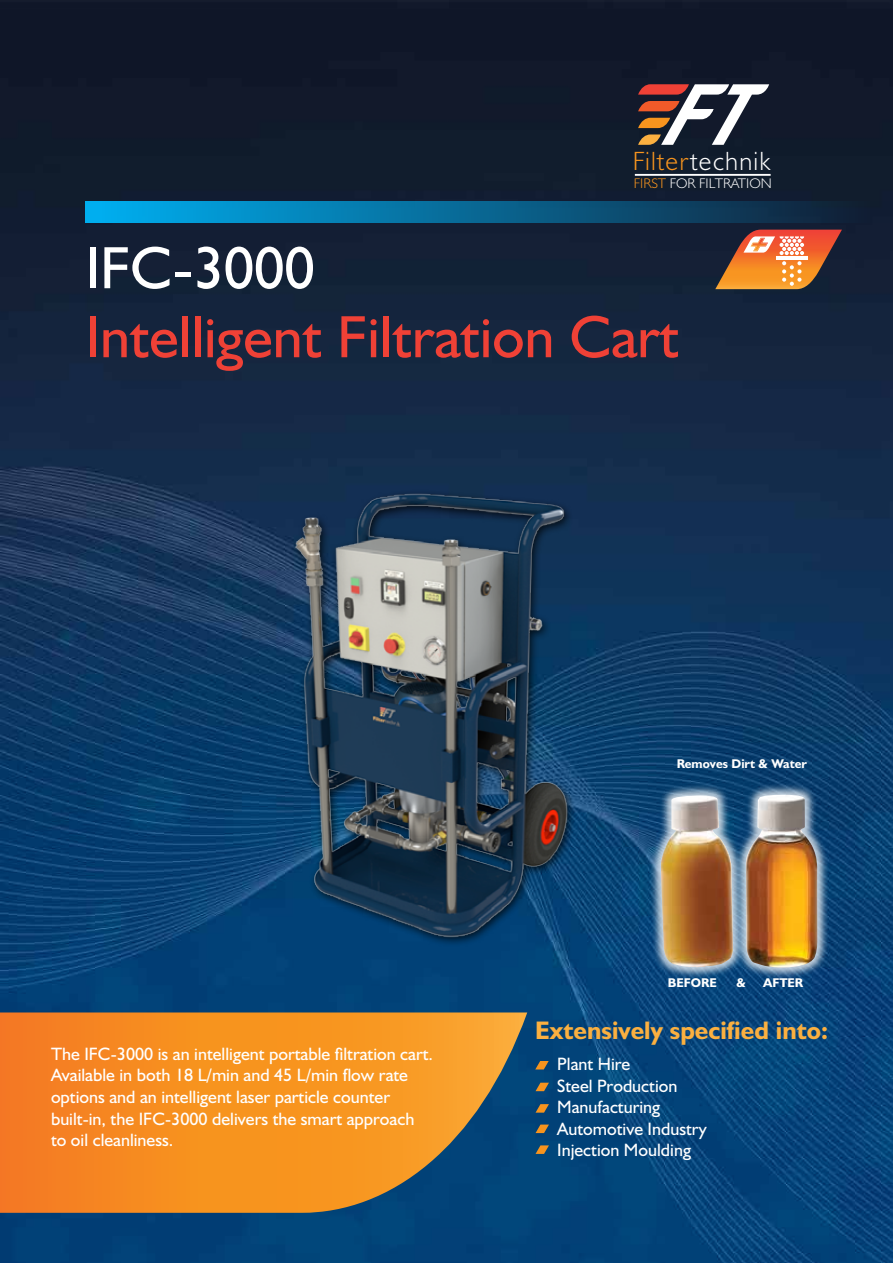
<style>
.page{position:relative;width:893px;height:1263px;background:#fff}
.page>*{position:absolute;margin:0;border:0;box-sizing:border-box;transform-origin:0 0}
.t1{font:60px "Humanist 521 BT";color:#ef4136}
.t2{font:60px "Humanist 521 BT";color:#fff}
.t3{font:300 26.55px "Humanist 521 BT";letter-spacing:.05em;color:#fff}
.t4{font:700 25.5px "Humanist 521 BT";color:#fbb040}
.t5{font:18px/21.6px "Humanist 521 BT";color:#fff}
.t6{font:300 13.95px "Humanist 521 BT";color:#fff}
.t7{font:700 12.75px "Humanist 521 BT";color:#fff}
.s1{color:#f7941e}
</style>
<div class="page">
<img style="left:0;top:0;width:893px;height:1263px">
<div style="left:85px;top:201px;width:808px;height:21px;background:linear-gradient(to right,#00b0f2,#121a2e)"></div>
<svg style="left:0;top:1012px;width:527px;height:201px;background:#d8862c"></svg>
<svg style="left:535px;top:1061px;width:14px;height:8px"></svg>
<svg style="left:535px;top:1083px;width:14px;height:8px"></svg>
<svg style="left:535px;top:1104px;width:14px;height:9px"></svg>
<svg style="left:535px;top:1124px;width:14px;height:9px"></svg>
<svg style="left:535px;top:1145px;width:14px;height:9px"></svg>
<svg style="left:715px;top:230px;width:127px;height:59px;background:#b86e43"></svg>
<div style="left:649px;top:783px;width:180px;height:197px;background:#fff;opacity:.78"></div>
<img style="left:661px;top:795px;width:157px;height:172px">
<svg style="left:638px;top:84px;width:131px;height:61px"></svg>
<hr style="left:635px;top:174px;width:136px;height:2px;background:#fff">
<img style="left:289px;top:476px;width:284px;height:467px">
<h2 class="t3" style="left:633px;top:145px;width:139px"><span class="s1">Filter</span>technik</h2>
<p class="t6" style="left:634px;top:175px;width:140px"><span class="s1">FIRST</span> FOR FILTRATION</p>
<h1 class="t2" style="left:85px;top:231px;width:231px">IFC-3000</h1>
<h1 class="t1" style="left:85px;top:300px;width:595px">Intelligent Filtration Cart</h1>
<p class="t7" style="left:677px;top:756px;width:132px">Removes Dirt &amp; Water</p>
<p class="t7" style="left:668px;top:975px;width:50px">BEFORE</p>
<p class="t7" style="left:736px;top:975px;width:11px">&amp;</p>
<p class="t7" style="left:763px;top:975px;width:42px">AFTER</p>
<h3 class="t4" style="left:535px;top:1015px;width:294px">Extensively specified into:</h3>
<p class="t5" style="left:51px;top:1042px;width:384px">The IFC-3000 is an intelligent portable filtration cart.<br>Available in both 18 L/min and 45 L/min flow rate options and an intelligent laser particle counter built-in, the IFC-3000 delivers the smart approach to oil cleanliness.</p>
<p class="t5" style="left:557px;top:1053px;width:151px">Plant Hire<br>Steel Production<br>Manufacturing<br>Automotive Industry<br>Injection Moulding</p>
</div>
